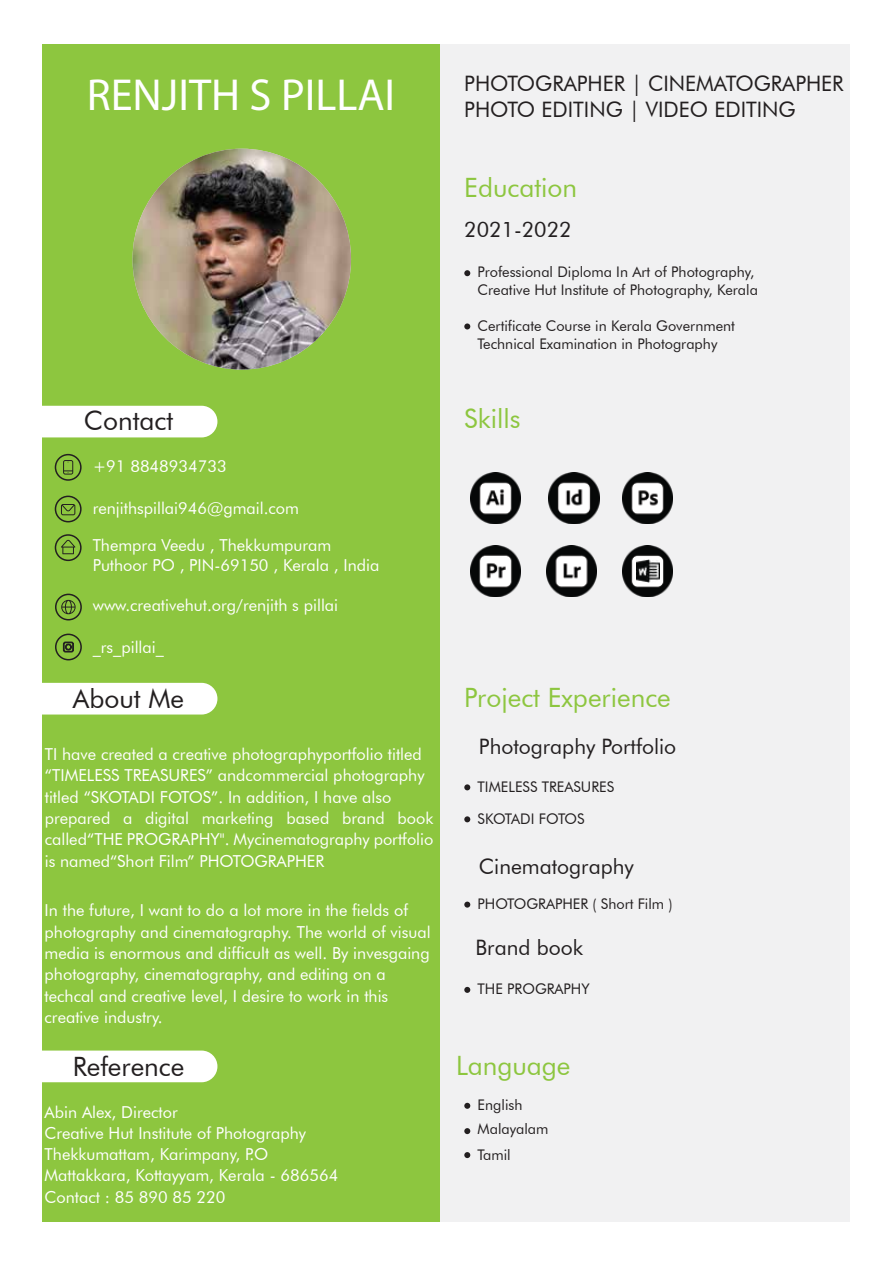
<style>
.page{position:relative;width:893px;height:1263px;background:#fff}
.page>*{position:absolute;margin:0;border:0;box-sizing:border-box;transform-origin:0 0}
.t1{font:45px "Myriad Pro";color:#fff}
.t2{font:26.7px "Futura BT";color:#8dc63f}
.t3{font:26.7px "Futura BT";color:#231f20}
.t4{font:21.3px/25.5px "Futura BT";color:#231f20}
.t5{font:16.5px/21.3px "Futura BT";color:#fff}
.t6{font:14.7px/17.5px "Futura BT";color:#231f20}
</style>
<div class="page">
<div style="left:396px;top:44px;width:453px;height:1177px;background:#f1f1f2"></div>
<svg style="left:464px;top:270px;width:6px;height:6px"></svg>
<svg style="left:464px;top:323px;width:6px;height:6px"></svg>
<svg style="left:464px;top:1103px;width:6px;height:6px"></svg>
<svg style="left:464px;top:987px;width:6px;height:6px"></svg>
<svg style="left:464px;top:902px;width:6px;height:6px"></svg>
<svg style="left:464px;top:784px;width:6px;height:6px"></svg>
<svg style="left:464px;top:816px;width:6px;height:6px"></svg>
<svg style="left:464px;top:1128px;width:6px;height:6px"></svg>
<svg style="left:464px;top:1152px;width:6px;height:6px"></svg>
<div style="left:42px;top:420px;width:397px;height:801px;background:#8dc63f"></div>
<div style="left:42px;top:44px;width:397px;height:376px;background:#8dc63f"></div>
<img style="left:470px;top:473px;width:50px;height:50px">
<img style="left:549px;top:473px;width:50px;height:50px">
<img style="left:623px;top:473px;width:50px;height:50px">
<img style="left:470px;top:546px;width:50px;height:51px">
<div style="left:42px;top:406px;width:175px;height:31px;background:#fff"></div>
<div style="left:42px;top:683px;width:175px;height:31px;background:#fff"></div>
<div style="left:42px;top:1050px;width:175px;height:32px;background:#fff"></div>
<div style="left:55px;top:454px;width:27px;height:27px;border:2px solid #231f20;border-radius:50%"></div>
<svg style="left:63px;top:460px;width:10px;height:15px"></svg>
<div style="left:55px;top:534px;width:27px;height:27px;border:2px solid #231f20;border-radius:50%"></div>
<svg style="left:61px;top:540px;width:14px;height:14px"></svg>
<div style="left:55px;top:496px;width:27px;height:26px;border:2px solid #231f20;border-radius:50%"></div>
<svg style="left:61px;top:504px;width:14px;height:11px"></svg>
<div style="left:55px;top:594px;width:27px;height:26px;border:2px solid #231f20;border-radius:50%"></div>
<svg style="left:61px;top:600px;width:15px;height:14px"></svg>
<div style="left:55px;top:634px;width:27px;height:26px;border:2px solid #231f20;border-radius:50%"></div>
<svg style="left:63px;top:642px;width:11px;height:10px"></svg>
<img style="left:623px;top:546px;width:50px;height:51px">
<div style="left:632px;top:556px;width:31px;height:30px;background:#fff;border-radius:5px"></div>
<img style="left:636px;top:560px;width:23px;height:23px">
<img style="left:546px;top:546px;width:51px;height:51px">
<img style="left:133px;top:149px;width:218px;height:221px">
<h1 class="t1" style="left:87px;top:67px;width:310px">RENJITH S PILLAI</h1>
<h2 class="t3" style="left:84px;top:404px;width:91px">Contact</h2>
<p class="t5" style="left:93px;top:455px;width:135px">+91 8848934733</p>
<p class="t5" style="left:93px;top:497px;width:208px">renjithspillai946@gmail.com</p>
<p class="t5" style="left:93px;top:535px;width:288px;line-height:19.8px">Thempra Veedu , Thekkumpuram<br>Puthoor PO , PIN-69150 , Kerala , India</p>
<p class="t5" style="left:93px;top:594px;width:247px">www.creativehut.org/renjith s pillai</p>
<p class="t5" style="left:93px;top:637px;width:73px">_rs_pillai_</p>
<h2 class="t3" style="left:73px;top:682px;width:113px">About Me</h2>
<p class="t5" style="left:45px;top:743px;width:390px">TI have created a creative photographyportfolio titled “TIMELESS TREASURES” andcommercial photography titled “SKOTADI FOTOS”. In addition, I have also prepared a digital marketing based brand book called“THE PROGRAPHY''. Mycinematography portfolio is named“Short Film” PHOTOGRAPHER</p>
<p class="t5" style="left:45px;top:900px;width:387px">In the future, I want to do a lot more in the fields of photography and cinematography. The world of visual media is enormous and difficult as well. By invesgaing photography, cinematography, and editing on a techcal and creative level, I desire to work in this creative industry.</p>
<h2 class="t3" style="left:73px;top:1050px;width:113px">Reference</h2>
<p class="t5" style="left:45px;top:1101px;width:295px">Abin Alex, Director<br>Creative Hut Institute of Photography<br>Thekkumattam, Karimpany, P.O<br>Mattakkara, Kottayyam, Kerala - 686564<br>Contact : 85 890 85 220</p>
<p class="t4" style="left:464px;top:71px;width:381px">PHOTOGRAPHER | CINEMATOGRAPHER<br>PHOTO EDITING | VIDEO EDITING</p>
<h2 class="t2" style="left:464px;top:171px;width:114px">Education</h2>
<p class="t4" style="left:464px;top:217px;width:109px">2021-2022</p>
<p class="t6" style="left:478px;top:263px;width:282px">Professional Diploma In Art of Photography,<br>Creative Hut Institute of Photography, Kerala</p>
<p class="t6" style="left:478px;top:317px;width:259px">Certificate Course in Kerala Government<br>Technical Examination in Photography</p>
<h2 class="t2" style="left:464px;top:402px;width:58px">Skills</h2>
<h2 class="t2" style="left:464px;top:681px;width:208px">Project Experience</h2>
<p class="t4" style="left:479px;top:734px;width:199px">Photography Portfolio</p>
<p class="t6" style="left:478px;top:771px;width:138px;line-height:32px">TIMELESS TREASURES<br>SKOTADI FOTOS</p>
<p class="t4" style="left:479px;top:853px;width:156px">Cinematography</p>
<p class="t6" style="left:478px;top:895px;width:197px">PHOTOGRAPHER ( Short Film )</p>
<p class="t4" style="left:475px;top:934px;width:109px">Brand book</p>
<p class="t6" style="left:478px;top:980px;width:114px">THE PROGRAPHY</p>
<h2 class="t2" style="left:456px;top:1049px;width:116px">Language</h2>
<p class="t6" style="left:478px;top:1096px;width:46px">English</p>
<p class="t6" style="left:478px;top:1116px;width:72px;line-height:25.3px">Malayalam<br>Tamil</p>
</div>
